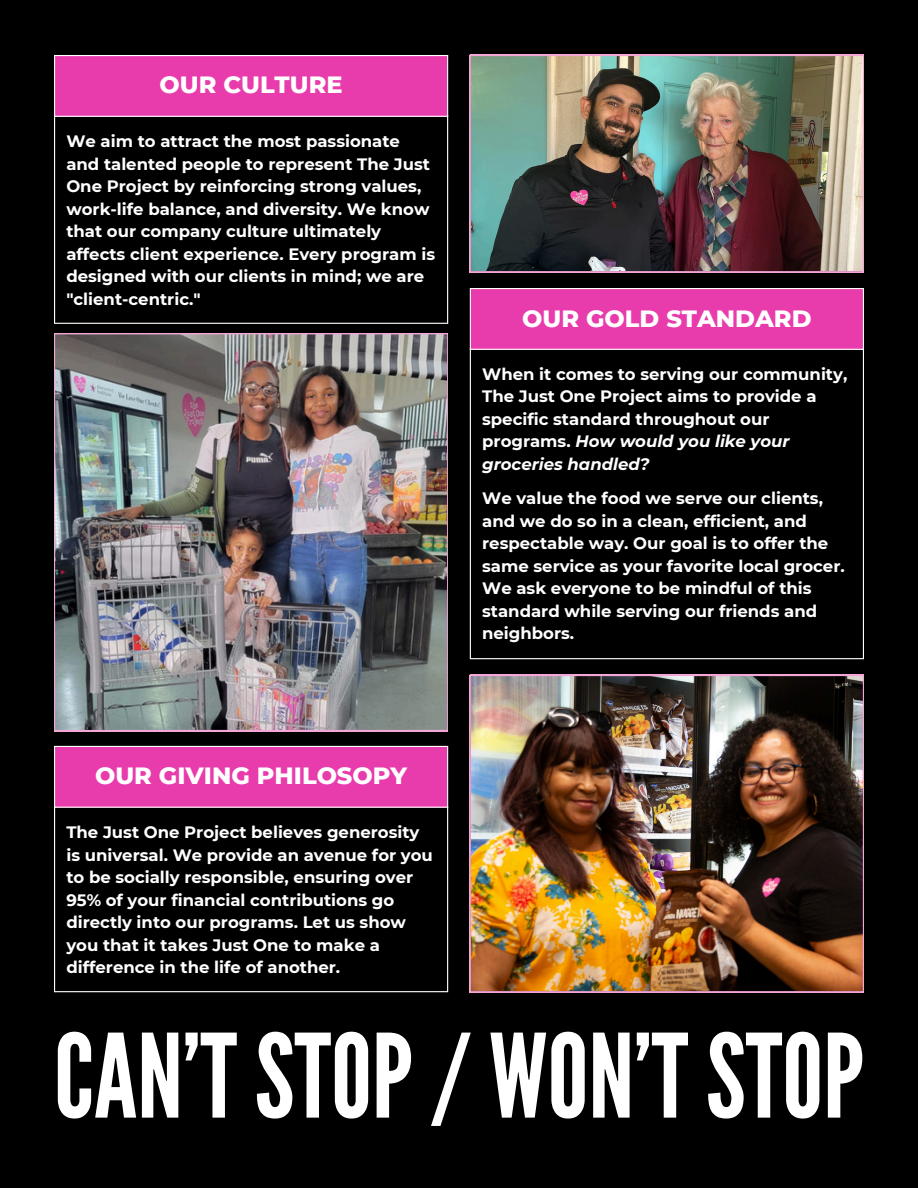
<style>
.page{position:relative;width:918px;height:1188px;background:#000}
.page>*{position:absolute;margin:0;border:0;box-sizing:border-box;transform-origin:0 0}
.t1{font:115.65px "League Gothic";color:#fff}
.t2{font:800 24px "Montserrat";color:#fff}
.t3{font:700 16.5px/22.5px "Montserrat";color:#fff}
.s1{font-style:italic}
</style>
<div class="page">
<img style="left:470px;top:675px;width:394px;height:317px">
<img style="left:54px;top:333px;width:394px;height:398px">
<div style="left:54px;top:55px;width:394px;height:62px;background:#e93cac"></div>
<hr style="left:54px;top:56px;width:1px;height:267px;background:#fff">
<hr style="left:447px;top:56px;width:1px;height:267px;background:#fff">
<hr style="left:54px;top:55px;width:394px;height:1px;background:#fff">
<hr style="left:54px;top:116px;width:394px;height:1px;background:#fff">
<hr style="left:54px;top:323px;width:394px;height:1px;background:#fff">
<div style="left:54px;top:746px;width:394px;height:61px;background:#e93cac"></div>
<hr style="left:54px;top:747px;width:1px;height:244px;background:#fff">
<hr style="left:447px;top:747px;width:1px;height:244px;background:#fff">
<hr style="left:54px;top:746px;width:394px;height:1px;background:#fff">
<hr style="left:54px;top:807px;width:394px;height:1px;background:#fff">
<hr style="left:54px;top:991px;width:394px;height:1px;background:#fff">
<div style="left:470px;top:288px;width:394px;height:62px;background:#e93cac"></div>
<hr style="left:470px;top:289px;width:1px;height:369px;background:#fff">
<hr style="left:863px;top:289px;width:1px;height:369px;background:#fff">
<hr style="left:470px;top:288px;width:394px;height:1px;background:#fff">
<hr style="left:470px;top:349px;width:394px;height:1px;background:#fff">
<hr style="left:470px;top:658px;width:394px;height:1px;background:#fff">
<img style="left:470px;top:55px;width:394px;height:217px">
<p class="t2" style="left:160px;top:70px;width:185px">OUR CULTURE</p>
<p class="t3" style="left:66px;top:130px;width:370px">We aim to attract the most passionate and talented people to represent The Just One Project by reinforcing strong values, work-life balance, and diversity. We know that our company culture ultimately affects client experience. Every program is designed with our clients in mind; we are "client-centric."</p>
<p class="t2" style="left:522px;top:303px;width:291px">OUR GOLD STANDARD</p>
<p class="t3" style="left:482px;top:363px;width:367px">When it comes to serving our community,<br>The Just One Project aims to provide a specific standard throughout our programs. <span class="s1">How would you like your groceries handled?</span></p>
<p class="t3" style="left:482px;top:487px;width:364px">We value the food we serve our clients, and we do so in a clean, efficient, and respectable way. Our goal is to offer the same service as your favorite local grocer.<br>We ask everyone to be mindful of this standard while serving our friends and neighbors.</p>
<p class="t2" style="left:95px;top:761px;width:314px">OUR GIVING PHILOSOPY</p>
<p class="t3" style="left:66px;top:821px;width:368px">The Just One Project believes generosity is universal. We provide an avenue for you to be socially responsible, ensuring over 95% of your financial contributions go directly into our programs. Let us show you that it takes Just One to make a difference in the life of another.</p>
<h1 class="t1" style="left:54px;top:1009px;width:811px">CAN’TSTOP/ WON’TSTOP</h1>
</div>
